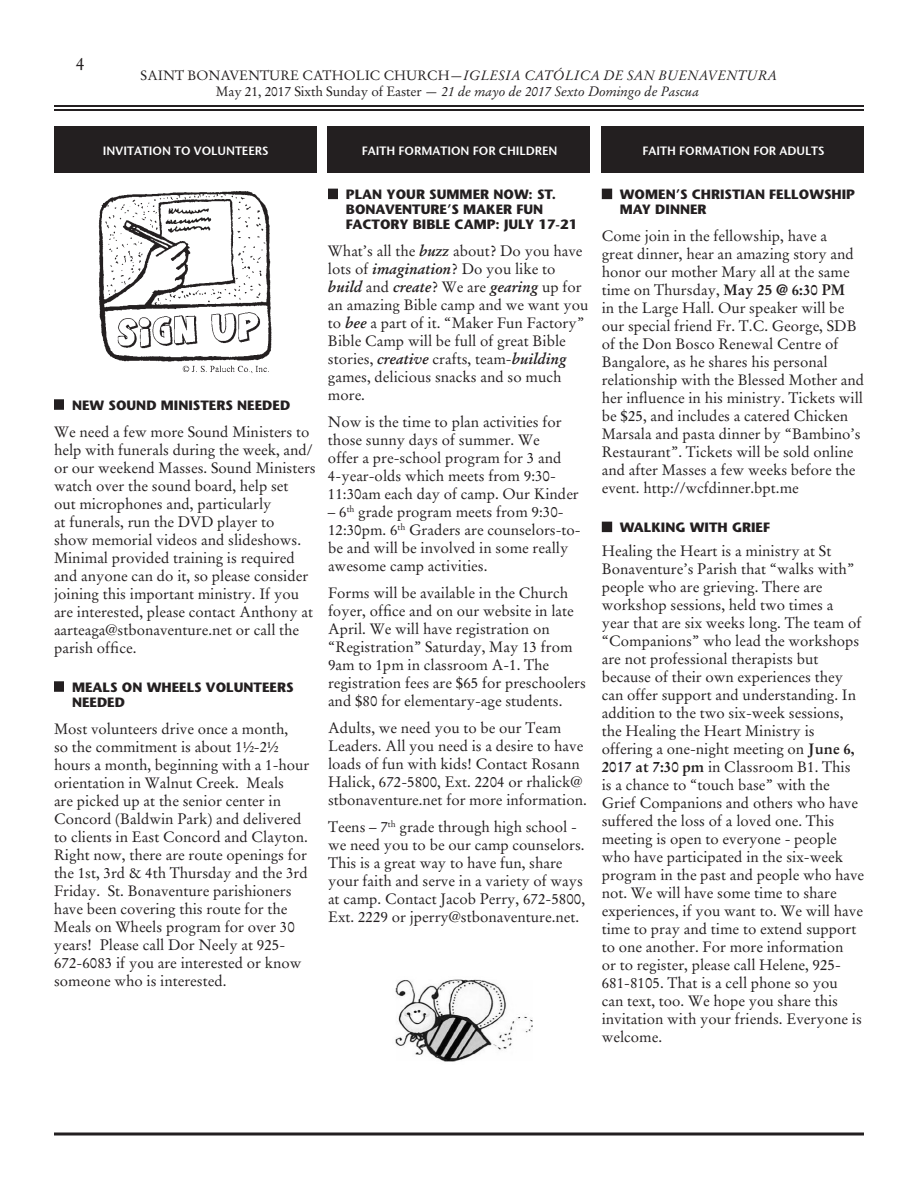
<style>
.page{position:relative;width:918px;height:1188px;background:#fff}
.page>*{position:absolute;margin:0;border:0;box-sizing:border-box;transform-origin:0 0}
.t1{font:18px "Stempel Garamond";color:#231f20}
.t2{font:15px/18px "Stempel Garamond";color:#231f20}
.t3{font:700 13.5px/15px "Stone Sans";color:#231f20}
.t4{font:italic 13.5px/16.2px "Stempel Garamond";letter-spacing:-.01em;color:#231f20;text-align:center}
.t5{font:12px "Stone Sans Sem ITCTT Semi";color:#fff}
.s1{font-style:normal}
.s2{font-weight:700;font-style:italic}
.s3{font-weight:700}
</style>
<div class="page">
<hr style="left:54px;top:105px;width:810px;height:2px;background:#231f20">
<hr style="left:54px;top:109px;width:810px;height:2px;background:#231f20">
<svg style="left:54px;top:1132px;width:810px;height:4px;background:#595657"></svg>
<div style="left:54px;top:126px;width:262px;height:46px;background:#231f20"></div>
<div style="left:54px;top:399px;width:10px;height:11px;background:#231f20"></div>
<div style="left:54px;top:681px;width:10px;height:11px;background:#231f20"></div>
<div style="left:602px;top:126px;width:262px;height:46px;background:#231f20"></div>
<div style="left:602px;top:189px;width:10px;height:10px;background:#231f20"></div>
<div style="left:602px;top:522px;width:10px;height:10px;background:#231f20"></div>
<div style="left:328px;top:189px;width:10px;height:10px;background:#231f20"></div>
<div style="left:328px;top:126px;width:262px;height:46px;background:#231f20"></div>
<img style="left:395px;top:979px;width:138px;height:83px">
<img style="left:98px;top:191px;width:174px;height:182px">
<p class="t1" style="left:76px;top:53px;width:10px">4</p>
<p class="t4" style="left:141px;top:67px;width:638px"><span class="s1">SAINT BONAVENTURE CATHOLIC CHURCH</span>—IGLESIA CATÓLICA DE SAN BUENAVENTURA<br><span class="s1">May 21, 2017 Sixth Sunday of Easter</span> — 21 de mayo de 2017 Sexto Domingo de Pascua</p>
<p class="t5" style="left:103px;top:143px;width:167px">INVITATION TO VOLUNTEERS</p>
<p class="t5" style="left:362px;top:143px;width:197px">FAITH FORMATION FOR CHILDREN</p>
<p class="t3" style="left:72px;top:398px;width:220px">NEW SOUND MINISTERS NEEDED</p>
<p class="t2" style="left:54px;top:423px;width:263px">We need a few more Sound Ministers to help with funerals during the week, and/ or our weekend Masses. Sound Ministers watch over the sound board, help set<br>out microphones and, particularly<br>at funerals, run the DVD player to<br>show memorial videos and slideshows.<br>Minimal provided training is required and anyone can do it, so please consider joining this important ministry. If you are interested, please contact Anthony at aarteaga@stbonaventure.net or call the parish office.</p>
<p class="t3" style="left:72px;top:680px;width:223px">MEALS ON WHEELS VOLUNTEERS<br>NEEDED</p>
<p class="t2" style="left:54px;top:720px;width:257px">Most volunteers drive once a month,<br>so the commitment is about 1½-2½ hours a month, beginning with a 1-hour orientation in Walnut Creek. Meals<br>are picked up at the senior center in Concord (Baldwin Park) and delivered to clients in East Concord and Clayton.<br>Right now, there are route openings for the 1st, 3rd &amp; 4th Thursday and the 3rd Friday. St. Bonaventure parishioners have been covering this route for the Meals on Wheels program for over 30 years! Please call Dor Neely at 925- 672-6083 if you are interested or know someone who is interested.</p>
<p class="t3" style="left:346px;top:187px;width:233px">PLAN YOUR SUMMER NOW: ST.<br>BONAVENTURE’S MAKER FUN<br>FACTORY BIBLE CAMP: JULY 17-21</p>
<p class="t2" style="left:328px;top:242px;width:262px">What’s all the <span class="s2">buzz</span> about? Do you have lots of <span class="s2">imagination</span>? Do you like to <span class="s2">build</span> and <span class="s2">create</span>? We are <span class="s2">gearing</span> up for an amazing Bible camp and we want you to <span class="s2">bee</span> a part of it. “Maker Fun Factory” Bible Camp will be full of great Bible stories, <span class="s2">creative</span> crafts, team-<span class="s2">building </span>games, delicious snacks and so much more.</p>
<p class="t2" style="left:328px;top:413px;width:252px">Now is the time to plan activities for those sunny days of summer. We<br>offer a pre-school program for 3 and 4-year-olds which meets from 9:30- 11:30am each day of camp. Our Kinder</p>
<p class="t2" style="left:328px;top:503px;width:254px">– 6<sup>th</sup> grade program meets from 9:30- 12:30pm. 6<sup>th</sup> Graders are counselors-to&shy;be and will be involved in some really awesome camp activities.</p>
<p class="t2" style="left:328px;top:584px;width:259px">Forms will be available in the Church foyer, office and on our website in late April. We will have registration on “Registration” Saturday, May 13 from 9am to 1pm in classroom A-1. The registration fees are $65 for preschoolers and $80 for elementary-age students.</p>
<p class="t2" style="left:328px;top:719px;width:260px">Adults, we need you to be our Team Leaders. All you need is a desire to have loads of fun with kids! Contact Rosann Halick, 672-5800, Ext. 2204 or rhalick@ stbonaventure.net for more information.</p>
<p class="t2" style="left:328px;top:818px;width:259px">Teens – 7<sup>th</sup> grade through high school - we need you to be our camp counselors.<br>This is a great way to have fun, share your faith and serve in a variety of ways at camp. Contact Jacob Perry, 672-5800, Ext. 2229 or jperry@stbonaventure.net.</p>
<p class="t5" style="left:642px;top:143px;width:184px">FAITH FORMATION FOR ADULTS</p>
<p class="t3" style="left:620px;top:187px;width:237px">WOMEN’S CHRISTIAN FELLOWSHIP<br>MAY DINNER</p>
<p class="t2" style="left:602px;top:227px;width:264px">Come join in the fellowship, have a<br>great dinner, hear an amazing story and honor our mother Mary all at the same time on Thursday, <span class="s3">May 25 @ 6:30 PM<br></span>in the Large Hall. Our speaker will be our special friend Fr. T.C. George, SDB of the Don Bosco Renewal Centre of Bangalore, as he shares his personal relationship with the Blessed Mother and her influence in his ministry. Tickets will be $25, and includes a catered Chicken Marsala and pasta dinner by “Bambino’s Restaurant”. Tickets will be sold online and after Masses a few weeks before the event. http://wcfdinner.bpt.me</p>
<p class="t3" style="left:620px;top:520px;width:152px">WALKING WITH GRIEF</p>
<p class="t2" style="left:602px;top:542px;width:264px">Healing the Heart is a ministry at St Bonaventure’s Parish that “walks with” people who are grieving. There are workshop sessions, held two times a year that are six weeks long. The team of “Companions” who lead the workshops are not professional therapists but because of their own experiences they can offer support and understanding. In addition to the two six-week sessions, the Healing the Heart Ministry is offering a one-night meeting on <span class="s3">June 6, 2017 at 7:30 pm</span> in Classroom B1. This is a chance to “touch base” with the Grief Companions and others who have suffered the loss of a loved one. This meeting is open to everyone - people who have participated in the six-week program in the past and people who have not. We will have some time to share experiences, if you want to. We will have time to pray and time to extend support to one another. For more information<br>or to register, please call Helene, 925- 681-8105. That is a cell phone so you<br>can text, too. We hope you share this invitation with your friends. Everyone is welcome.</p>
</div>
